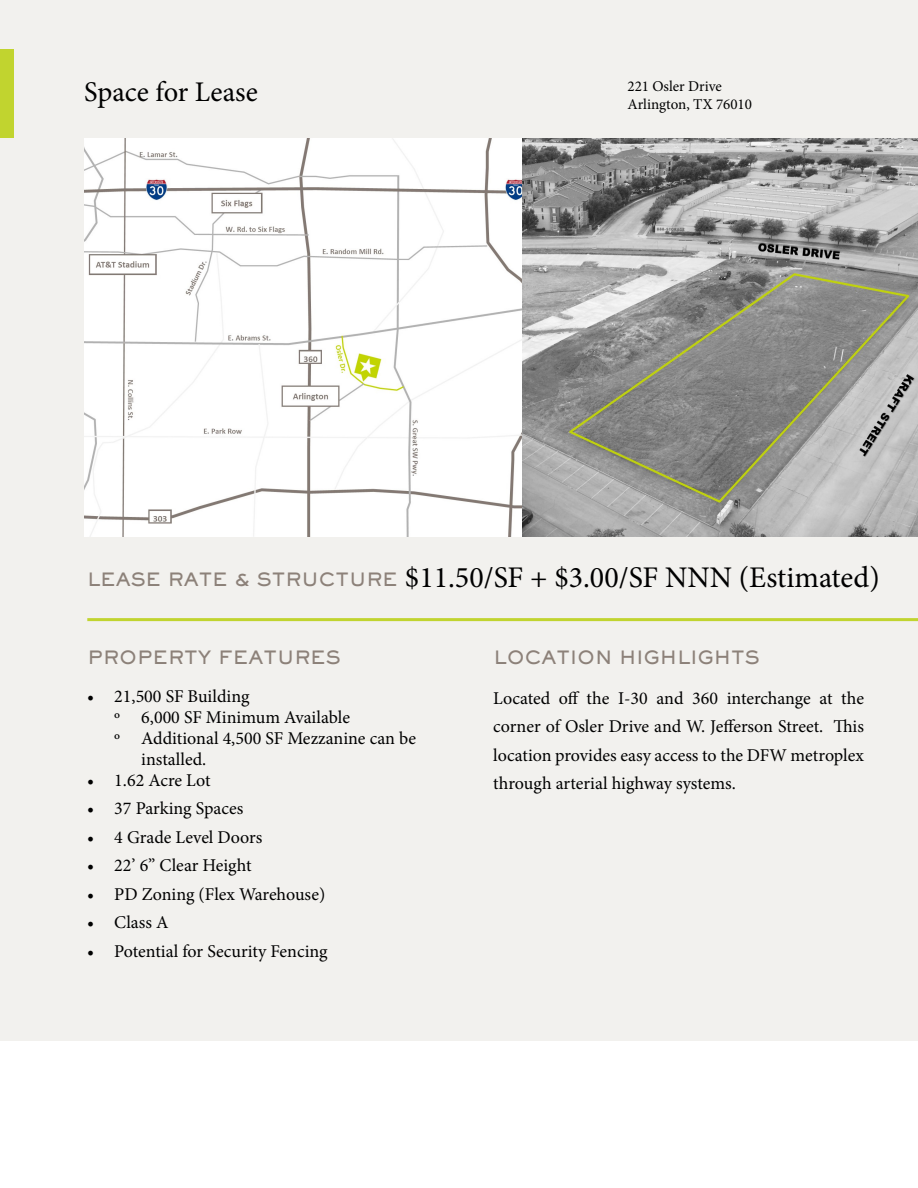
<style>
.page{position:relative;width:918px;height:1188px;background:#fff}
.page>*{position:absolute;margin:0;border:0;box-sizing:border-box;transform-origin:0 0}
.t1{font:30px "Minion Pro";color:#000}
.t2{font:28.5px "Minion Pro";color:#000}
.t3{font:18px/28.5px "Minion Pro";color:#000}
.t4{font:18px "AT Sackers Heavy Gothic";color:#8c8179}
.t5{font:15px "Minion Pro";color:#000}
</style>
<div class="page">
<div style="left:0;top:0;width:918px;height:1040px;background:#f2f1ee"></div>
<div style="left:0;top:49px;width:14px;height:89px;background:#c1d42f"></div>
<hr style="left:87px;top:618px;width:831px;height:3px;background:#c1d42f">
<img style="left:84px;top:138px;width:439px;height:398px">
<svg style="left:523px;top:138px;width:395px;height:398px;background:#9b9c99"></svg>
<p class="t2" style="left:84px;top:73px;width:175px">Space for Lease</p>
<p class="t5" style="left:627px;top:76px;width:96px">221 Osler Drive</p>
<p class="t5" style="left:627px;top:94px;width:126px">Arlington, TX 76010</p>
<p class="t4" style="left:87px;top:568px;width:312px">LEASE RATE &amp; STRUCTURE</p>
<p class="t1" style="left:405px;top:557px;width:476px">$11.50/SF + $3.00/SF NNN (Estimated)</p>
<p class="t4" style="left:87px;top:646px;width:255px">PROPERTY FEATURES</p>
<p class="t3" style="left:87px;top:682px;width:164px">• 21,500 SF Building</p>
<p class="t3" style="left:114px;top:703px;width:237px">º 6,000 SF Minimum Available</p>
<p class="t3" style="left:141px;top:727px;width:276px;line-height:21px;text-indent:-27px">º Additional 4,500 SF Mezzanine can be installed.</p>
<p class="t3" style="left:87px;top:766px;width:125px">• 1.62 Acre Lot</p>
<p class="t3" style="left:87px;top:794px;width:158px">• 37 Parking Spaces</p>
<p class="t3" style="left:87px;top:823px;width:177px">• 4 Grade Level Doors</p>
<p class="t3" style="left:87px;top:851px;width:166px">• 22’ 6” Clear Height</p>
<p class="t3" style="left:87px;top:880px;width:239px">• PD Zoning (Flex Warehouse)</p>
<p class="t3" style="left:87px;top:908px;width:83px">• Class A</p>
<p class="t3" style="left:87px;top:937px;width:242px">• Potential for Security Fencing</p>
<p class="t4" style="left:494px;top:646px;width:268px">LOCATION HIGHLIGHTS</p>
<p class="t3" style="left:493px;top:684px;width:372px;text-align:justify">Located off the I-30 and 360 interchange at the corner of Osler Drive and W. Jefferson Street. This location provides easy access to the DFW metroplex through arterial highway systems.</p>
</div>
